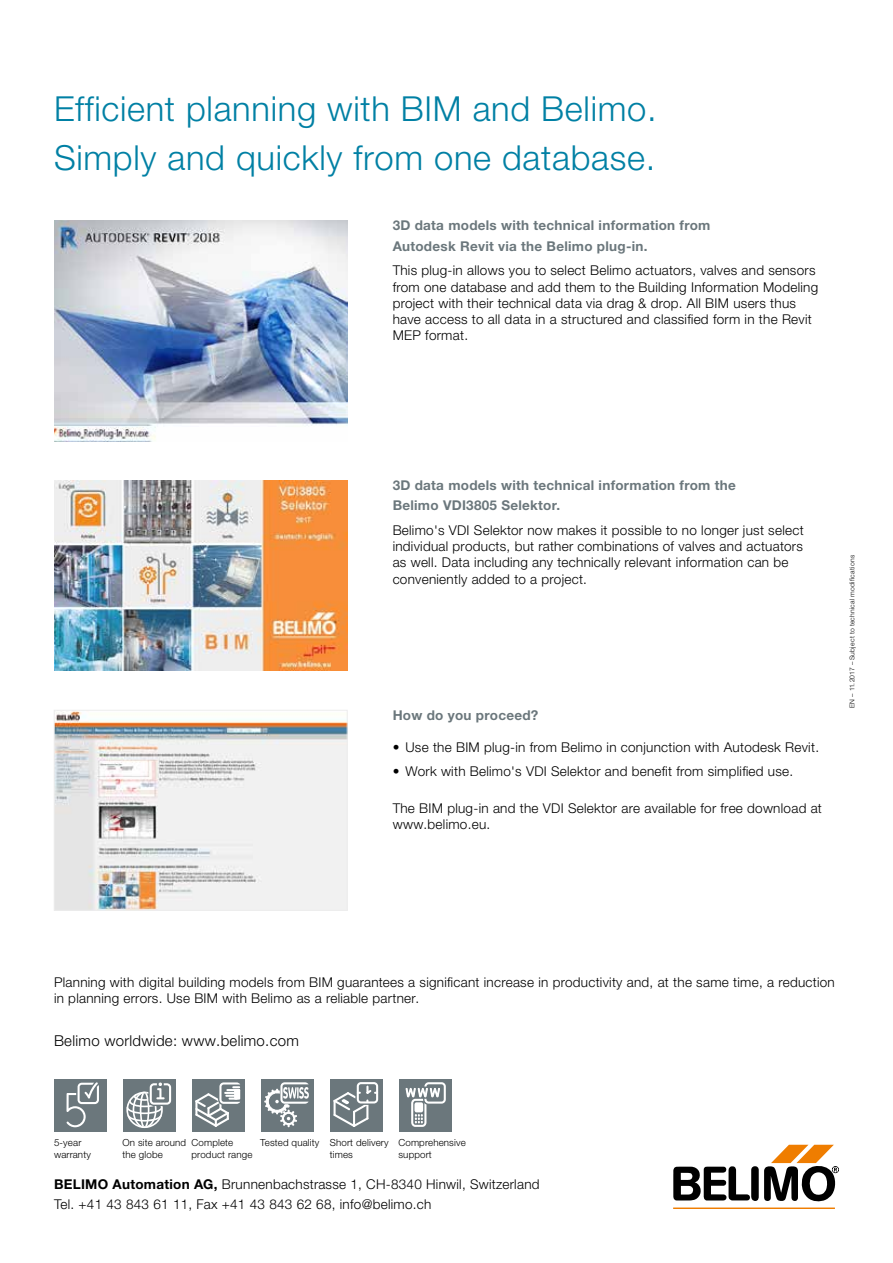
<style>
.page{position:relative;width:893px;height:1263px;background:#fff}
.page>*{position:absolute;margin:0;border:0;box-sizing:border-box;transform-origin:0 0}
.t1{font:300 34.5px/49.5px "Helvetica Neue LTW1 G";letter-spacing:.02em;color:#0080a4}
.t2{font:300 15px "Helvetica Neue LTW1 G";letter-spacing:.02em;color:#000}
.t3{font:300 13.5px/16.2px "Helvetica Neue LTW1 G";letter-spacing:.02em;color:#000}
.t4{font:700 13.5px/20.2px "Helvetica Neue LTW1 G";letter-spacing:.02em;color:#6b777c}
.t5{font:300 13.5px "Helvetica Neue LT Std";letter-spacing:.02em;color:#000}
.t6{font:300 9.75px/12px "Helvetica Neue LTW1 G";letter-spacing:.015em;color:#000}
.t7{font:300 6.75px "Helvetica Neue LT Std";letter-spacing:.04em;color:#000}
.s1{font-weight:700}
</style>
<div class="page">
<img style="left:56px;top:712px;width:289px;height:196px">
<div style="left:54px;top:710px;width:293px;height:200px;border:1px solid #ededed"></div>
<img style="left:54px;top:221px;width:293px;height:220px">
<img style="left:54px;top:480px;width:293px;height:191px">
<div style="left:54px;top:1079px;width:53px;height:53px;background:#6b777c"></div>
<svg style="left:66px;top:1082px;width:33px;height:45px"></svg>
<div style="left:123px;top:1079px;width:53px;height:53px;background:#6b777c"></div>
<svg style="left:126px;top:1082px;width:45px;height:46px"></svg>
<div style="left:192px;top:1079px;width:53px;height:53px;background:#6b777c"></div>
<svg style="left:195px;top:1082px;width:45px;height:45px"></svg>
<div style="left:261px;top:1079px;width:53px;height:53px;background:#6b777c"></div>
<svg style="left:264px;top:1082px;width:45px;height:45px"></svg>
<div style="left:330px;top:1079px;width:53px;height:53px;background:#6b777c"></div>
<div style="left:357px;top:1082px;width:21px;height:21px;border:2px solid #fff;border-radius:3px"></div>
<svg style="left:333px;top:1084px;width:44px;height:43px"></svg>
<div style="left:399px;top:1079px;width:53px;height:53px;background:#6b777c"></div>
<svg style="left:405px;top:1082px;width:41px;height:45px"></svg>
<hr style="left:673px;top:1207px;width:162px;height:2px;background:#ef7d00">
<svg style="left:673px;top:1145px;width:166px;height:57px"></svg>
<h1 class="t1" style="left:54px;top:84px;width:604px">Efficient planning with BIM and Belimo.<br>Simply and quickly from one database.</h1>
<p class="t4" style="left:393px;top:215px;width:319px">3D data models with technical information from<br>Autodesk Revit via the Belimo plug-in.</p>
<p class="t3" style="left:393px;top:262px;width:427px">This plug-in allows you to select Belimo actuators, valves and sensors from one database and add them to the Building Information Modeling project with their technical data via drag &amp; drop. All BIM users thus have access to all data in a structured and classified form in the Revit MEP format.</p>
<p class="t4" style="left:393px;top:475px;width:345px">3D data models with technical information from the<br>Belimo VDI3805 Selektor.</p>
<p class="t3" style="left:393px;top:522px;width:412px">Belimo's VDI Selektor now makes it possible to no longer just select individual products, but rather combinations of valves and actuators as well. Data including any technically relevant information can be conveniently added to a project.</p>
<p class="t4" style="left:393px;top:705px;width:147px">How do you proceed?</p>
<p class="t5" style="left:393px;top:739px;width:428px">• Use the BIM plug-in from Belimo in conjunction with Autodesk Revit.</p>
<p class="t5" style="left:393px;top:763px;width:402px">• Work with Belimo's VDI Selektor and benefit from simplified use.</p>
<p class="t3" style="left:393px;top:800px;width:431px">The BIM plug-in and the VDI Selektor are available for free download at www.belimo.eu.</p>
<p class="t7" style="left:848px;top:708px;width:154px;rotate:-90deg">EN – 11.2017 – Subject to technical modifications</p>
<p class="t3" style="left:54px;top:974px;width:782px">Planning with digital building models from BIM guarantees a significant increase in productivity and, at the same time, a reduction in planning errors. Use BIM with Belimo as a reliable partner.</p>
<p class="t2" style="left:54px;top:1031px;width:246px">Belimo worldwide: www.belimo.com</p>
<p class="t6" style="left:54px;top:1137px;width:38px">5-year warranty</p>
<p class="t6" style="left:122px;top:1137px;width:65px">On site around the globe</p>
<p class="t6" style="left:192px;top:1137px;width:62px">Complete product range</p>
<p class="t6" style="left:330px;top:1137px;width:60px;text-indent:-70px">Tested quality Short delivery times</p>
<p class="t6" style="left:398px;top:1137px;width:69px">Comprehensive support</p>
<p class="t3" style="left:54px;top:1174px;width:487px;line-height:20.2px"><span class="s1">BELIMO Automation AG,</span> Brunnenbachstrasse 1, CH-8340 Hinwil, Switzerland<br>Tel. +41 43 843 61 11, Fax +41 43 843 62 68, info@belimo.ch</p>
</div>
